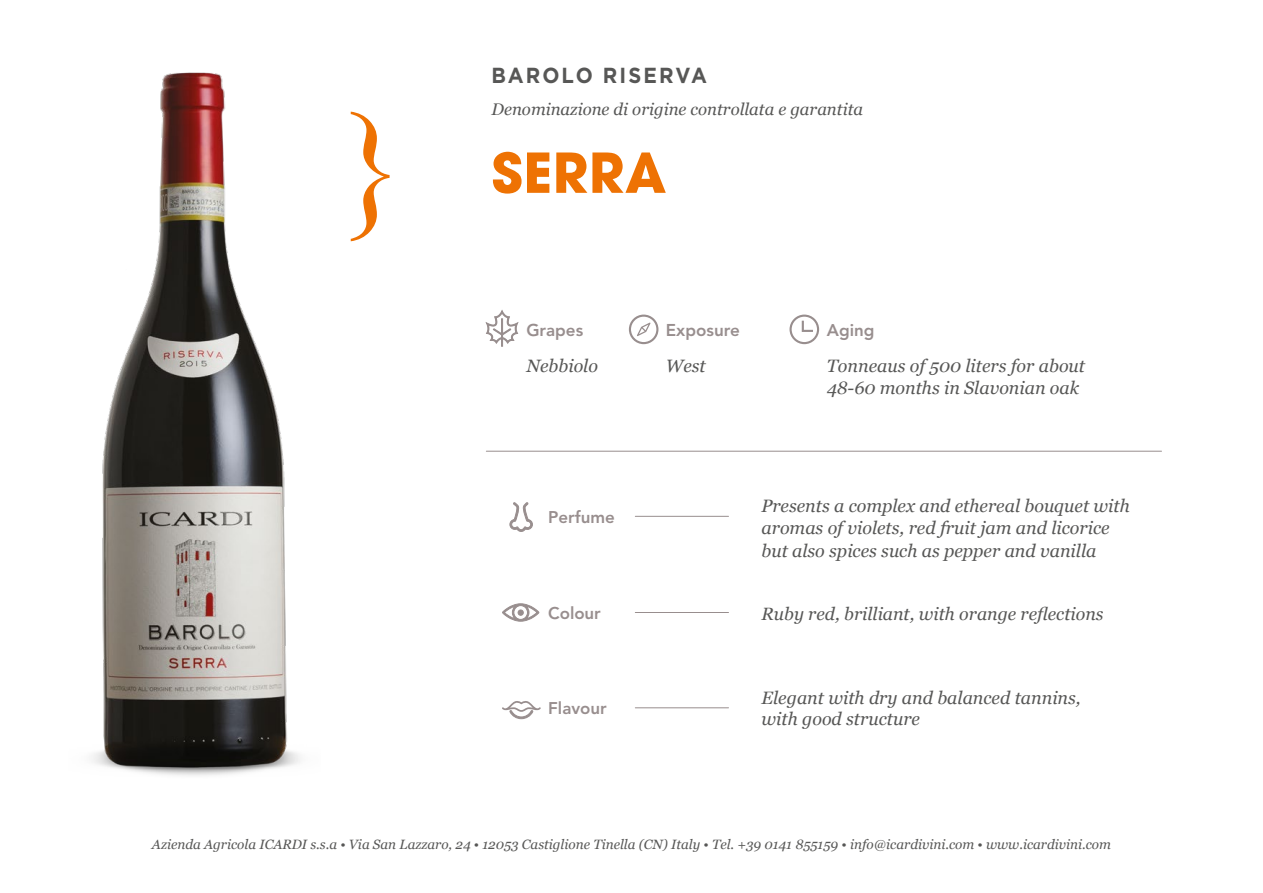
<style>
.page{position:relative;width:1263px;height:893px;background:#fff}
.page>*{position:absolute;margin:0;border:0;box-sizing:border-box;transform-origin:0 0}
.t1{font:700 54.45px "Avant Garde";letter-spacing:.01em;color:#ee7203}
.t2{font:700 21.75px "Gotham";letter-spacing:.1em;color:#575756;scale:.93 1}
.t3{font:italic 17.85px/22.4px "Georgia";color:#575756}
.t4{font:800 16.95px "Avenir LT Std";color:#988e8e}
.t5{font:italic 16.8px "Georgia";color:#575756}
.t6{font:italic 13.5px "Georgia";color:#575756}
</style>
<div class="page">
<svg style="left:351px;top:112px;width:39px;height:129px"></svg>
<svg style="left:509px;top:503px;width:24px;height:29px"></svg>
<hr style="left:635px;top:516px;width:93px;height:1px;background:#988e8e">
<svg style="left:502px;top:701px;width:39px;height:18px"></svg>
<hr style="left:635px;top:707px;width:93px;height:1px;background:#988e8e">
<hr style="left:635px;top:612px;width:93px;height:1px;background:#988e8e">
<svg style="left:502px;top:603px;width:37px;height:19px"></svg>
<svg style="left:485px;top:310px;width:34px;height:37px"></svg>
<svg style="left:789px;top:315px;width:30px;height:29px"></svg>
<svg style="left:629px;top:315px;width:29px;height:29px"></svg>
<hr style="left:486px;top:451px;width:675px;height:1px;background:#988e8e">
<img style="left:92px;top:72px;width:208px;height:704px">
<p class="t2" style="left:492px;top:61px;width:233px">BAROLO RISERVA</p>
<p class="t5" style="left:492px;top:96px;width:373px">Denominazione di origine controllata e garantita</p>
<h1 class="t1" style="left:492px;top:137px;width:176px">SERRA</h1>
<p class="t4" style="left:526px;top:320px;width:58px">Grapes</p>
<p class="t3" style="left:526px;top:354px;width:73px">Nebbiolo</p>
<p class="t4" style="left:548px;top:507px;width:68px">Perfume</p>
<p class="t4" style="left:666px;top:320px;width:76px">Exposure</p>
<p class="t4" style="left:827px;top:320px;width:49px">Aging</p>
<p class="t3" style="left:666px;top:354px;width:41px">West</p>
<p class="t3" style="left:827px;top:354px;width:260px">Tonneaus of 500 liters for about<br>48-60 months in Slavonian oak</p>
<p class="t3" style="left:761px;top:494px;width:370px">Presents a complex and ethereal bouquet with aromas of violets, red fruit jam and licorice but also spices such as pepper and vanilla</p>
<p class="t4" style="left:548px;top:603px;width:54px">Colour</p>
<p class="t3" style="left:761px;top:601px;width:344px">Ruby red, brilliant, with orange reflections</p>
<p class="t4" style="left:548px;top:698px;width:60px">Flavour</p>
<p class="t3" style="left:761px;top:686px;width:321px;line-height:21.5px">Elegant with dry and balanced tannins, with good structure</p>
<p class="t6" style="left:152px;top:834px;width:960px">Azienda Agricola ICARDI s.s.a • Via San Lazzaro, 24 • 12053 Castiglione Tinella (CN) Italy • Tel. +39 0141 855159 • info@icardivini.com • www.icardivini.com</p>
</div>
